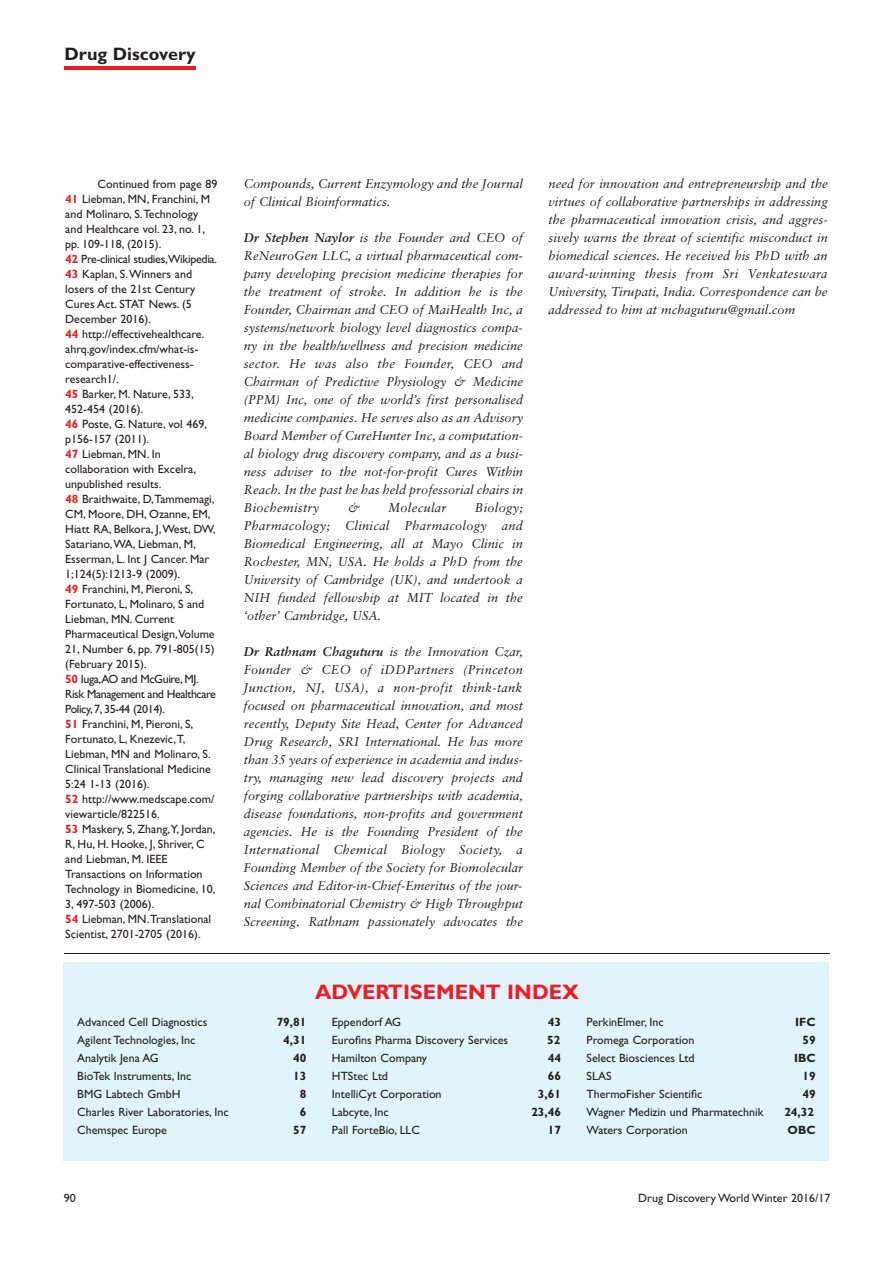
<style>
.page{position:relative;width:893px;height:1263px;background:#fff}
.page>*{position:absolute;margin:0;border:0;box-sizing:border-box;transform-origin:0 0}
.t1{font:700 21px "Gill Sans";color:#ee1d23}
.t2{font:700 18px "Gill Sans";color:#231f20}
.t3{font:italic 12.75px/18px "Sabon";color:#231f20;text-align:justify}
.t4{font:italic 12.75px "Sabon";letter-spacing:.02em;color:#231f20}
.t5{font:12px/15px "Gill Sans";color:#231f20}
.t6{font:700 12px "Gill Sans";color:#231f20}
.s1{font-weight:700;color:#ee1d23}
.s2{font-weight:700}
</style>
<div class="page">
<hr style="left:65px;top:67px;width:131px;height:3px;background:#ee1d23">
<div style="left:64px;top:962px;width:765px;height:198px;background:#e1f4fc"></div>
<hr style="left:64px;top:953px;width:766px;height:1px;background:#231f20">
<h2 class="t2" style="left:65px;top:47px;width:133px">Drug Discovery</h2>
<p class="t5" style="left:65px;top:178px;width:154px;text-indent:32px">Continued from page 89<br><span class="s1">41</span> Liebman, MN, Franchini, M and Molinaro, S. Technology and Healthcare vol. 23, no. 1, pp. 109-118, (2015).<br><span class="s1">42</span> Pre-clinical studies,Wikipedia.<br><span class="s1">43</span> Kaplan, S. Winners and losers of the 21st Century<br>Cures Act. STAT News. (5<br>December 2016).<br><span class="s1">44</span> http://effectivehealthcare. ahrq.gov/index.cfm/what-is&shy;comparative-effectiveness&shy;research1/.<br><span class="s1">45</span> Barker, M. Nature, 533,<br>452-454 (2016).<br><span class="s1">46</span> Poste, G. Nature, vol 469, p156-157 (2011).<br><span class="s1">47</span> Liebman, MN. In collaboration with Excelra, unpublished results.<br><span class="s1">48</span> Braithwaite, D, Tammemagi,<br>CM, Moore, DH, Ozanne, EM,<br>Hiatt RA, Belkora, J, West, DW,<br>Satariano, WA, Liebman, M,<br>Esserman, L. Int J Cancer. Mar<br>1;124(5):1213-9 (2009).<br><span class="s1">49</span> Franchini, M, Pieroni, S,<br>Fortunato, L, Molinaro, S and<br>Liebman, MN. Current<br>Pharmaceutical Design,Volume<br>21, Number 6, pp. 791-805(15) (February 2015).<br><span class="s1">50</span> Iuga,AO and McGuire, MJ.<br>Risk Management and Healthcare<br>Policy, 7, 35-44 (2014).<br><span class="s1">51</span> Franchini, M, Pieroni, S,<br>Fortunato, L, Knezevic, T,<br>Liebman, MN and Molinaro, S.<br>Clinical Translational Medicine<br>5:24 1-13 (2016).<br><span class="s1">52</span> http://www.medscape.com/ viewarticle/822516.<br><span class="s1">53</span> Maskery, S, Zhang,Y, Jordan,<br>R, Hu, H. Hooke, J, Shriver, C and Liebman, M. IEEE<br>Transactions on Information<br>Technology in Biomedicine, 10,<br>3, 497-503 (2006).<br><span class="s1">54</span> Liebman, MN. Translational<br>Scientist, 2701-2705 (2016).</p>
<p class="t3" style="left:244px;top:176px;width:281px">Compounds, Current Enzymology and the Journal of Clinical Bioinformatics.</p>
<p class="t3" style="left:244px;top:230px;width:281px"><span class="s2">Dr Stephen Naylor</span> is the Founder and CEO of ReNeuroGen LLC, a virtual pharmaceutical com&shy;pany developing precision medicine therapies for the treatment of stroke. In addition he is the Founder, Chairman and CEO of MaiHealth Inc, a systems/network biology level diagnostics compa&shy;ny in the health/wellness and precision medicine sector. He was also the Founder, CEO and Chairman of Predictive Physiology &amp; Medicine (PPM) Inc, one of the world’s first personalised medicine companies. He serves also as an Advisory Board Member of CureHunter Inc, a computation&shy;al biology drug discovery company, and as a busi&shy;ness adviser to the not-for-profit Cures Within Reach. In the past he has held professorial chairs in Biochemistry</p>
<p class="t3" style="left:244px;top:500px;width:281px;text-indent:231px">Biology; Pharmacology; Clinical Pharmacology and Biomedical Engineering, all at Mayo Clinic in Rochester, MN, USA. He holds a PhD from the University of Cambridge (UK), and undertook a NIH funded fellowship at MIT located in the ‘other’ Cambridge, USA.</p>
<p class="t3" style="left:243px;top:644px;width:281px"><span class="s2">Dr Rathnam Chaguturu</span> is the Innovation Czar, Founder &amp; CEO of iDDPartners (Princeton Junction, NJ, USA), a non-profit think-tank focused on pharmaceutical innovation, and most recently, Deputy Site Head, Center for Advanced Drug Research, SRI International. He has more than 35 years of experience in academia and indus&shy;try, managing new lead discovery projects and forging collaborative partnerships with academia, disease foundations, non-profits and government agencies. He is the Founding President of the International Chemical Biology Society, a Founding Member of the Society for Biomolecular Sciences and Editor-in-Chief-Emeritus of the jour&shy;nal Combinatorial Chemistry &amp; High Throughput Screening. Rathnam passionately advocates the</p>
<p class="t3" style="left:348px;top:500px;width:14px">&amp;</p>
<p class="t4" style="left:388px;top:502px;width:60px">Molecular</p>
<p class="t3" style="left:548px;top:176px;width:281px">need for innovation and entrepreneurship and the virtues of collaborative partnerships in addressing the pharmaceutical innovation crisis, and aggres&shy;sively warns the threat of scientific misconduct in biomedical sciences. He received his PhD with an award-winning thesis from Sri Venkateswara University, Tirupati, India. Correspondence can be addressed to him at mchaguturu@gmail.com</p>
<p class="t5" style="left:77px;top:1015px;width:132px">Advanced Cell Diagnostics</p>
<p class="t6" style="left:277px;top:1017px;width:31px">79,81</p>
<p class="t5" style="left:77px;top:1033px;width:120px">Agilent Technologies, Inc</p>
<p class="t6" style="left:283px;top:1035px;width:25px">4,31</p>
<p class="t5" style="left:77px;top:1051px;width:83px">Analytik Jena AG</p>
<p class="t6" style="left:293px;top:1053px;width:15px">40</p>
<p class="t5" style="left:77px;top:1069px;width:115px">BioTek Instruments, Inc</p>
<p class="t6" style="left:293px;top:1071px;width:15px">13</p>
<p class="t5" style="left:77px;top:1087px;width:105px">BMG Labtech GmbH</p>
<p class="t6" style="left:300px;top:1089px;width:8px">8</p>
<p class="t5" style="left:77px;top:1105px;width:153px">Charles River Laboratories, Inc</p>
<p class="t6" style="left:300px;top:1107px;width:8px">6</p>
<p class="t5" style="left:77px;top:1123px;width:91px">Chemspec Europe</p>
<p class="t6" style="left:293px;top:1125px;width:15px">57</p>
<h1 class="t1" style="left:315px;top:984px;width:266px">ADVERTISEMENT INDEX</h1>
<p class="t5" style="left:332px;top:1015px;width:71px">Eppendorf AG</p>
<p class="t6" style="left:548px;top:1017px;width:15px">43</p>
<p class="t5" style="left:332px;top:1033px;width:178px">Eurofins Pharma Discovery Services</p>
<p class="t6" style="left:547px;top:1035px;width:15px">52</p>
<p class="t5" style="left:332px;top:1051px;width:97px">Hamilton Company</p>
<p class="t6" style="left:548px;top:1053px;width:15px">44</p>
<p class="t5" style="left:332px;top:1069px;width:58px">HTStec Ltd</p>
<p class="t6" style="left:548px;top:1071px;width:15px">66</p>
<p class="t5" style="left:332px;top:1087px;width:111px">IntelliCyt Corporation</p>
<p class="t6" style="left:538px;top:1089px;width:25px">3,61</p>
<p class="t5" style="left:332px;top:1105px;width:58px">Labcyte, Inc</p>
<p class="t6" style="left:531px;top:1107px;width:31px">23,46</p>
<p class="t5" style="left:332px;top:1123px;width:89px">Pall ForteBio, LLC</p>
<p class="t6" style="left:548px;top:1125px;width:15px">17</p>
<p class="t5" style="left:587px;top:1015px;width:79px">PerkinElmer, Inc</p>
<p class="t6" style="left:795px;top:1017px;width:22px">IFC</p>
<p class="t5" style="left:587px;top:1033px;width:109px">Promega Corporation</p>
<p class="t6" style="left:802px;top:1035px;width:15px">59</p>
<p class="t5" style="left:587px;top:1051px;width:110px">Select Biosciences Ltd</p>
<p class="t6" style="left:794px;top:1053px;width:23px">IBC</p>
<p class="t5" style="left:587px;top:1069px;width:26px">SLAS</p>
<p class="t6" style="left:802px;top:1071px;width:15px">19</p>
<p class="t5" style="left:587px;top:1087px;width:117px">ThermoFisher Scientific</p>
<p class="t6" style="left:802px;top:1089px;width:15px">49</p>
<p class="t5" style="left:587px;top:1105px;width:178px">Wagner Medizin und Pharmatechnik</p>
<p class="t6" style="left:784px;top:1107px;width:31px">24,32</p>
<p class="t5" style="left:587px;top:1123px;width:103px">Waters Corporation</p>
<p class="t6" style="left:788px;top:1125px;width:30px">OBC</p>
<p class="t5" style="left:64px;top:1191px;width:13px">90</p>
<p class="t5" style="left:638px;top:1191px;width:194px">Drug Discovery World Winter 2016/17</p>
</div>
